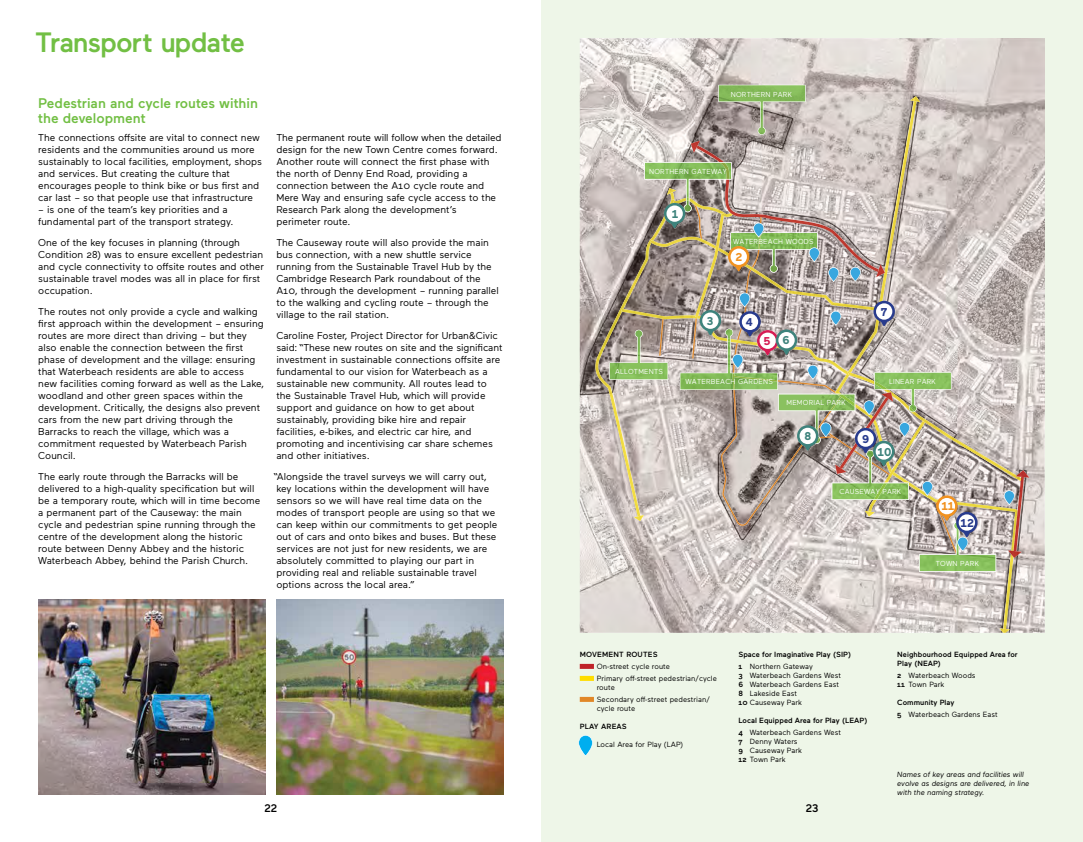
<style>
.page{position:relative;width:1083px;height:842px;background:#fff}
.page>*{position:absolute;margin:0;border:0;box-sizing:border-box;transform-origin:0 0}
.t1{font:500 28px "Maax";letter-spacing:-.03em;color:#72bf44}
.t2{font:500 14px/15px "Maax";color:#72bf44}
.t3{font:700 11.4px "Maax";color:#3e837c}
.t4{font:700 11.4px "Maax";color:#283b8d}
.t5{font:700 11.4px "Maax";color:#f19220}
.t6{font:700 11.4px "Maax";color:#d51c53}
.t7{font:500 11px "Maax";color:#000}
.t8{font:10px/12px "Maax";color:#000}
.t9{font:7.5px/9px "Maax";letter-spacing:.005em;color:#000}
.t10{font:500 7.5px/12px "Maax";letter-spacing:.005em;color:#000}
.t11{font:italic 7.5px/9px "Maax";color:#000}
.t12{font:7.2px "Maax";letter-spacing:.03em;color:#fff}
.s1{color:#3e837c}
.s2{font-weight:400}
.s3{font-weight:500}
</style>
<div class="page">
<div style="left:541px;top:0;width:542px;height:842px;background:#eef6e8"></div>
<img style="left:580px;top:38px;width:377px;height:347px">
<img style="left:957px;top:38px;width:88px;height:595px">
<img style="left:580px;top:385px;width:100px;height:175px">
<img style="left:580px;top:560px;width:377px;height:73px">
<img style="left:595px;top:199px;width:79px;height:317px">
<svg style="left:634px;top:515px;width:10px;height:6px"></svg>
<img style="left:621px;top:309px;width:59px;height:24px">
<img style="left:996px;top:506px;width:17px;height:25px">
<img style="left:1003px;top:530px;width:12px;height:99px">
<svg style="left:999px;top:628px;width:11px;height:5px"></svg>
<img style="left:650px;top:272px;width:197px;height:39px">
<img style="left:847px;top:101px;width:69px;height:192px">
<svg style="left:910px;top:96px;width:10px;height:6px"></svg>
<img style="left:696px;top:145px;width:183px;height:127px">
<svg style="left:691px;top:141px;width:9px;height:12px"></svg>
<svg style="left:876px;top:264px;width:9px;height:13px"></svg>
<img style="left:695px;top:273px;width:29px;height:20px">
<img style="left:996px;top:372px;width:25px;height:109px">
<img style="left:1013px;top:477px;width:11px;height:74px">
<svg style="left:1016px;top:470px;width:13px;height:8px"></svg>
<img style="left:1008px;top:550px;width:14px;height:8px">
<svg style="left:609px;top:330px;width:59px;height:50px;background:#a3af88"></svg>
<svg style="left:718px;top:85px;width:88px;height:50px;background:#9ea987"></svg>
<svg style="left:644px;top:162px;width:176px;height:111px;background:#adab94"></svg>
<svg style="left:828px;top:267px;width:11px;height:15px"></svg>
<svg style="left:850px;top:267px;width:11px;height:15px"></svg>
<svg style="left:1004px;top:490px;width:11px;height:15px"></svg>
<svg style="left:680px;top:293px;width:316px;height:279px;background:#bbb8aa"></svg>
<svg style="left:578px;top:735px;width:15px;height:21px"></svg>
<div style="left:580px;top:664px;width:14px;height:5px;background:#bf2228"></div>
<div style="left:580px;top:697px;width:14px;height:5px;background:#e18727"></div>
<div style="left:580px;top:676px;width:14px;height:5px;background:#fd0"></div>
<img style="left:38px;top:600px;width:227px;height:195px">
<img style="left:276px;top:600px;width:227px;height:195px">
<h1 class="t1" style="left:35px;top:24px;width:211px">Transport update</h1>
<h2 class="t2" style="left:38px;top:95px;width:221px">Pedestrian and cycle routes within the development</h2>
<p class="t8" style="left:38px;top:131px;width:225px">The connections offsite are vital to connect new residents and the communities around us more sustainably to local facilities, employment, shops and services. But creating the culture that encourages people to think bike or bus first and car last – so that people use that infrastructure</p>
<p class="t8" style="left:38px;top:203px;width:197px">– is one of the team’s key priorities and a fundamental part of the transport strategy.</p>
<p class="t8" style="left:38px;top:236px;width:227px">One of the key focuses in planning (through Condition 28) was to ensure excellent pedestrian and cycle connectivity to offsite routes and other sustainable travel modes was all in place for first occupation.</p>
<p class="t8" style="left:38px;top:305px;width:227px">The routes not only provide a cycle and walking first approach within the development – ensuring routes are more direct than driving – but they also enable the connection between the first phase of development and the village: ensuring that Waterbeach residents are able to access new facilities coming forward as well as the Lake, woodland and other green spaces within the development. Critically, the designs also prevent cars from the new part driving through the Barracks to reach the village, which was a commitment requested by Waterbeach Parish Council.</p>
<p class="t8" style="left:38px;top:470px;width:223px">The early route through the Barracks will be delivered to a high-quality specification but will be a temporary route, which will in time become a permanent part of the Causeway: the main cycle and pedestrian spine running through the centre of the development along the historic route between Denny Abbey and the historic Waterbeach Abbey, behind the Parish Church.</p>
<p class="t8" style="left:276px;top:131px;width:227px">The permanent route will follow when the detailed design for the new Town Centre comes forward.<br>Another route will connect the first phase with the north of Denny End Road, providing a connection between the A10 cycle route and Mere Way and ensuring safe cycle access to the Research Park along the development’s perimeter route.</p>
<p class="t8" style="left:276px;top:236px;width:224px">The Causeway route will also provide the main bus connection, with a new shuttle service running from the Sustainable Travel Hub by the Cambridge Research Park roundabout of the A10, through the development – running parallel to the walking and cycling route – through the village to the rail station.</p>
<p class="t8" style="left:276px;top:329px;width:228px">Caroline Foster, Project Director for Urban&amp;Civic said: “These new routes on site and the significant investment in sustainable connections offsite are fundamental to our vision for Waterbeach as a sustainable new community. All routes lead to the Sustainable Travel Hub, which will provide support and guidance on how to get about sustainably, providing bike hire and repair facilities, e-bikes, and electric car hire, and promoting and incentivising car share schemes and other initiatives.</p>
<p class="t8" style="left:276px;top:470px;width:223px;text-indent:-3px">“Alongside the travel surveys we will carry out, key locations within the development will have sensors so we will have real time data on the modes of transport people are using so that we can keep within our commitments to get people out of cars and onto bikes and buses. But these services are not just for new residents, we are absolutely committed to playing our part in providing real and reliable sustainable travel options across the local area.”</p>
<p class="t12" style="left:731px;top:89px;width:63px">NORTHERN PARK</p>
<p class="t12" style="left:649px;top:167px;width:79px">NORTHERN GATEWAY</p>
<p class="t3" style="left:672px;top:206px;width:8px">1</p>
<p class="t12" style="left:733px;top:236px;width:82px">WATERBEACH WOODS</p>
<p class="t5" style="left:735px;top:249px;width:9px">2</p>
<p class="t12" style="left:615px;top:366px;width:49px">ALLOTMENTS</p>
<p class="t3" style="left:707px;top:313px;width:8px">3</p>
<p class="t4" style="left:746px;top:314px;width:9px">4</p>
<p class="t6" style="left:764px;top:333px;width:28px">5 <span class="s1">6</span></p>
<p class="t4" style="left:881px;top:304px;width:8px">7</p>
<p class="t12" style="left:685px;top:377px;width:89px">WATERBEACH GARDENS</p>
<p class="t12" style="left:786px;top:398px;width:61px">MEMORIAL PARK</p>
<p class="t12" style="left:889px;top:376px;width:48px">LINEAR PARK</p>
<p class="t3" style="left:804px;top:428px;width:8px">8</p>
<p class="t4" style="left:862px;top:431px;width:9px">9</p>
<p class="t3" style="left:877px;top:444px;width:15px">10</p>
<p class="t12" style="left:839px;top:487px;width:63px">CAUSEWAY PARK</p>
<p class="t5" style="left:941px;top:499px;width:14px">11</p>
<p class="t4" style="left:961px;top:515px;width:15px">12</p>
<p class="t12" style="left:936px;top:558px;width:45px">TOWN PARK</p>
<p class="t10" style="left:580px;top:648px;width:79px">MOVEMENT ROUTES</p>
<p class="t9" style="left:597px;top:660px;width:122px;line-height:12px">On-street cycle route<br>Primary off-street pedestrian/cycle</p>
<p class="t9" style="left:597px;top:681px;width:114px;line-height:12px">route<br>Secondary off-street pedestrian/</p>
<p class="t9" style="left:597px;top:703px;width:40px">cycle route</p>
<p class="t10" style="left:580px;top:720px;width:49px">PLAY AREAS</p>
<p class="t9" style="left:597px;top:739px;width:88px">Local Area for Play (LAP)</p>
<p class="t10" style="left:738px;top:648px;width:114px">Space for Imaginative Play (SIP)<br>1 <span class="s2">Northern Gateway</span></p>
<p class="t9" style="left:738px;top:670px;width:104px"><span class="s3">3</span> Waterbeach Gardens West<br><span class="s3">6</span> Waterbeach Gardens East<br><span class="s3">8</span> Lakeside East<br><span class="s3">10</span> Causeway Park</p>
<p class="t10" style="left:738px;top:714px;width:130px">Local Equipped Area for Play (LEAP)<br>4 <span class="s2">Waterbeach Gardens West</span></p>
<p class="t9" style="left:738px;top:736px;width:65px"><span class="s3">7</span> Denny Waters<br><span class="s3">9</span> Causeway Park<br><span class="s3">12</span> Town Park</p>
<p class="t10" style="left:897px;top:649px;width:122px;line-height:9px">Neighbourhood Equipped Area for<br>Play (NEAP)</p>
<p class="t9" style="left:897px;top:670px;width:80px"><span class="s3">2</span> Waterbeach Woods<br><span class="s3">11</span> Town Park</p>
<p class="t9" style="left:897px;top:696px;width:102px;line-height:12px"><span class="s3">Community Play<br>5</span> Waterbeach Gardens East</p>
<p class="t11" style="left:897px;top:769px;width:134px">Names of key areas and facilities will evolve as designs are delivered, in line with the naming strategy.</p>
<p class="t7" style="left:264px;top:801px;width:14px">22</p>
<p class="t7" style="left:806px;top:801px;width:14px">23</p>
</div>
